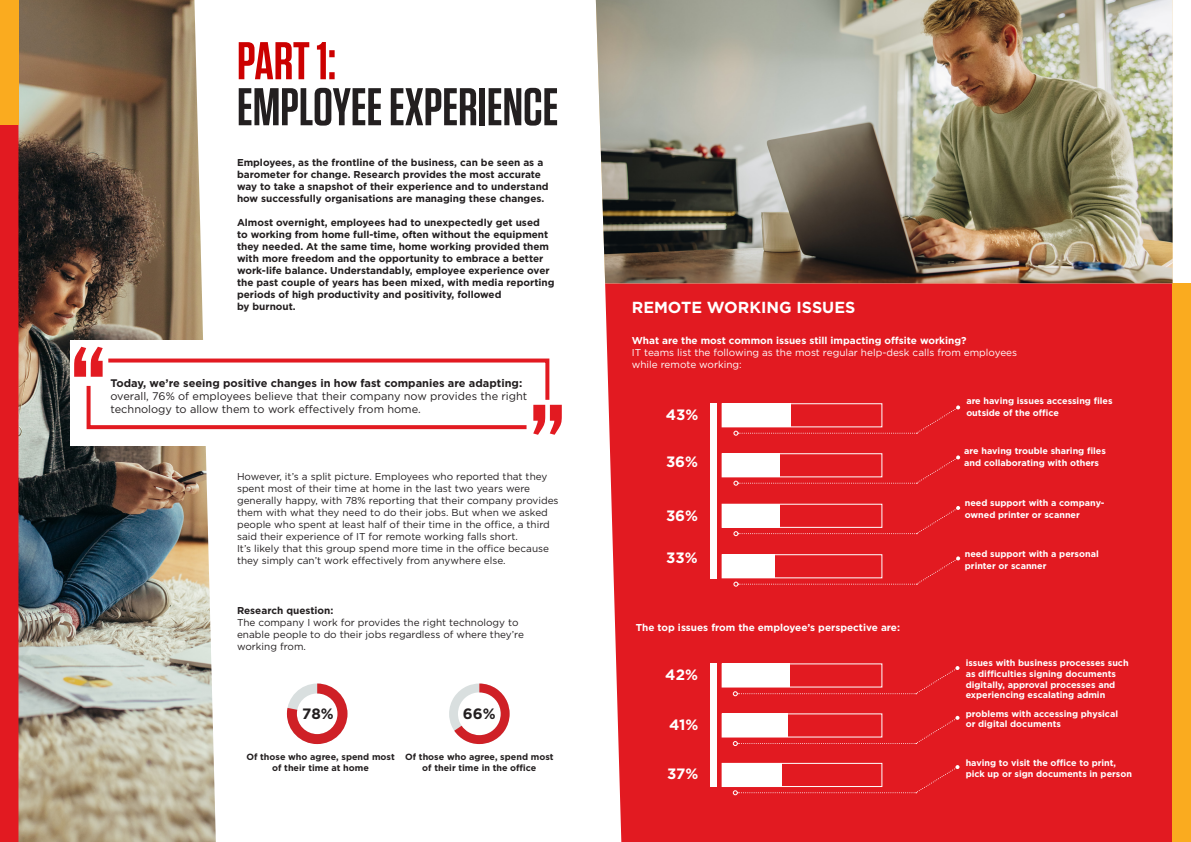
<style>
.page{position:relative;width:1191px;height:842px;background:#fff}
.page>*{position:absolute;margin:0;border:0;box-sizing:border-box;transform-origin:0 0}
.t1{font:600 120px "Tungsten";color:#e21a21}
.t2{font:600 53px "Tungsten";color:#231f20}
.t3{font:600 53px "Tungsten";color:#c00}
.t4{font:700 16px "Gotham";color:#fff}
.t5{font:700 15px "Gotham";color:#fff}
.t6{font:700 15px "Gotham";color:#231f20}
.t7{font:11px/13.2px "Gotham";color:#231f20}
.t8{font:700 11px "Gotham";color:#231f20}
.t9{font:700 10px/12px "Gotham";color:#231f20}
.t10{font:10px/12px "Gotham";color:#231f20}
.t11{font:700 10px "Gotham";color:#fff}
.t12{font:10px "Gotham";color:#fff}
.t13{font:700 9px/10.8px "Gotham";color:#fff}
.t14{font:700 9px/10.8px "Gotham";color:#231f20;text-align:center}
</style>
<div class="page">
<div style="left:0;top:124px;width:18px;height:718px;background:#e21a21"></div>
<img style="left:18px;top:0;width:198px;height:842px">
<div style="left:70px;top:340px;width:510px;height:106px;background:#fff"></div>
<div style="left:605px;top:283px;width:567px;height:559px;background:#e21a21"></div>
<svg style="left:287px;top:683px;width:60px;height:61px"></svg>
<svg style="left:449px;top:683px;width:60px;height:61px"></svg>
<svg style="left:86px;top:358px;width:464px;height:72px"></svg>
<div style="left:0;top:0;width:18px;height:124px;background:#faab1f"></div>
<div style="left:1172px;top:283px;width:19px;height:559px;background:#faab1f"></div>
<img style="left:596px;top:0;width:576px;height:283px">
<div style="left:721px;top:403px;width:161px;height:24px;border:1px solid #fff"></div>
<div style="left:722px;top:404px;width:69px;height:23px;background:#fff"></div>
<div style="left:721px;top:453px;width:161px;height:24px;border:1px solid #fff"></div>
<div style="left:722px;top:454px;width:57px;height:23px;background:#fff"></div>
<div style="left:722px;top:504px;width:57px;height:23px;background:#fff"></div>
<div style="left:721px;top:554px;width:161px;height:24px;border:1px solid #fff"></div>
<div style="left:722px;top:555px;width:53px;height:23px;background:#fff"></div>
<svg style="left:733px;top:405px;width:227px;height:31px"></svg>
<svg style="left:733px;top:455px;width:227px;height:31px"></svg>
<svg style="left:733px;top:666px;width:226px;height:30px"></svg>
<svg style="left:733px;top:716px;width:226px;height:30px"></svg>
<svg style="left:733px;top:765px;width:226px;height:30px"></svg>
<svg style="left:733px;top:506px;width:227px;height:30px"></svg>
<svg style="left:733px;top:556px;width:227px;height:31px"></svg>
<div style="left:722px;top:664px;width:67px;height:23px;background:#fff"></div>
<div style="left:722px;top:714px;width:65px;height:23px;background:#fff"></div>
<div style="left:721px;top:763px;width:161px;height:24px;border:1px solid #fff"></div>
<div style="left:722px;top:763px;width:59px;height:23px;background:#fff"></div>
<div style="left:710px;top:403px;width:6px;height:175px;background:#fff"></div>
<div style="left:710px;top:663px;width:6px;height:124px;background:#fff"></div>
<p class="t3" style="left:237px;top:33px;width:100px">PART 1:</p>
<p class="t2" style="left:237px;top:79px;width:323px">EMPLOYEE EXPERIENCE</p>
<p class="t9" style="left:237px;top:156px;width:313px">Employees, as the frontline of the business, can be seen as a barometer for change. Research provides the most accurate way to take a snapshot of their experience and to understand how successfully organisations are managing these changes.</p>
<p class="t9" style="left:237px;top:216px;width:319px">Almost overnight, employees had to unexpectedly get used<br>to working from home full-time, often without the equipment they needed. At the same time, home working provided them with more freedom and the opportunity to embrace a better work-life balance. Understandably, employee experience over the past couple of years has been mixed, with media reporting periods of high productivity and positivity, followed</p>
<p class="t9" style="left:237px;top:300px;width:60px">by burnout.</p>
<p class="t1" style="left:71px;top:326px;width:36px">“</p>
<p class="t8" style="left:110px;top:375px;width:413px">Today, we’re seeing positive changes in how fast companies are adapting:</p>
<p class="t7" style="left:110px;top:389px;width:418px">overall, 76% of employees believe that their company now provides the right technology to allow them to work effectively from home.</p>
<p class="t1" style="left:564px;top:455px;width:36px;rotate:-180deg">“</p>
<p class="t10" style="left:237px;top:470px;width:323px">However, it’s a split picture. Employees who reported that they spent most of their time at home in the last two years were generally happy, with 78% reporting that their company provides them with what they need to do their jobs. But when we asked people who spent at least half of their time in the office, a third said their experience of IT for remote working falls short.<br>It’s likely that this group spend more time in the office because they simply can’t work effectively from anywhere else.</p>
<p class="t9" style="left:237px;top:604px;width:98px">Research question:</p>
<p class="t10" style="left:237px;top:616px;width:283px">The company I work for provides the right technology to</p>
<p class="t10" style="left:237px;top:628px;width:288px">enable people to do their jobs regardless of where they’re working from.</p>
<p class="t6" style="left:302px;top:703px;width:33px">78%</p>
<p class="t6" style="left:463px;top:703px;width:34px">66%</p>
<p class="t14" style="left:246px;top:752px;width:150px">Of those who agree, spend most of their time at home</p>
<p class="t14" style="left:405px;top:752px;width:150px">Of those who agree, spend most of their time in the office</p>
<p class="t4" style="left:632px;top:297px;width:225px">REMOTE WORKING ISSUES</p>
<p class="t11" style="left:632px;top:334px;width:336px">What are the most common issues still impacting offsite working?</p>
<p class="t12" style="left:632px;top:346px;width:387px">IT teams list the following as the most regular help-desk calls from employees</p>
<p class="t12" style="left:632px;top:358px;width:112px">while remote working:</p>
<p class="t5" style="left:666px;top:404px;width:34px">43%</p>
<p class="t5" style="left:666px;top:452px;width:34px">36%</p>
<p class="t5" style="left:666px;top:505px;width:34px">36%</p>
<p class="t5" style="left:666px;top:548px;width:33px">33%</p>
<p class="t11" style="left:636px;top:621px;width:266px">The top issues from the employee’s perspective are:</p>
<p class="t5" style="left:665px;top:665px;width:34px">42%</p>
<p class="t5" style="left:669px;top:714px;width:31px">41%</p>
<p class="t5" style="left:667px;top:763px;width:33px">37%</p>
<p class="t13" style="left:966px;top:395px;width:148px">are having issues accessing files</p>
<p class="t13" style="left:966px;top:407px;width:94px">outside of the office</p>
<p class="t13" style="left:964px;top:445px;width:143px">are having trouble sharing files</p>
<p class="t13" style="left:964px;top:457px;width:136px">and collaborating with others</p>
<p class="t13" style="left:964px;top:497px;width:141px">need support with a company-</p>
<p class="t13" style="left:964px;top:509px;width:117px">owned printer or scanner</p>
<p class="t13" style="left:964px;top:548px;width:135px">need support with a personal</p>
<p class="t13" style="left:964px;top:560px;width:83px">printer or scanner</p>
<p class="t13" style="left:965px;top:657px;width:164px">issues with business processes such as difficulties signing documents digitally, approval processes and</p>
<p class="t13" style="left:965px;top:690px;width:141px">experiencing escalating admin</p>
<p class="t13" style="left:965px;top:708px;width:154px">problems with accessing physical</p>
<p class="t13" style="left:965px;top:719px;width:97px">or digital documents</p>
<p class="t13" style="left:965px;top:758px;width:168px">having to visit the office to print, pick up or sign documents in person</p>
</div>
